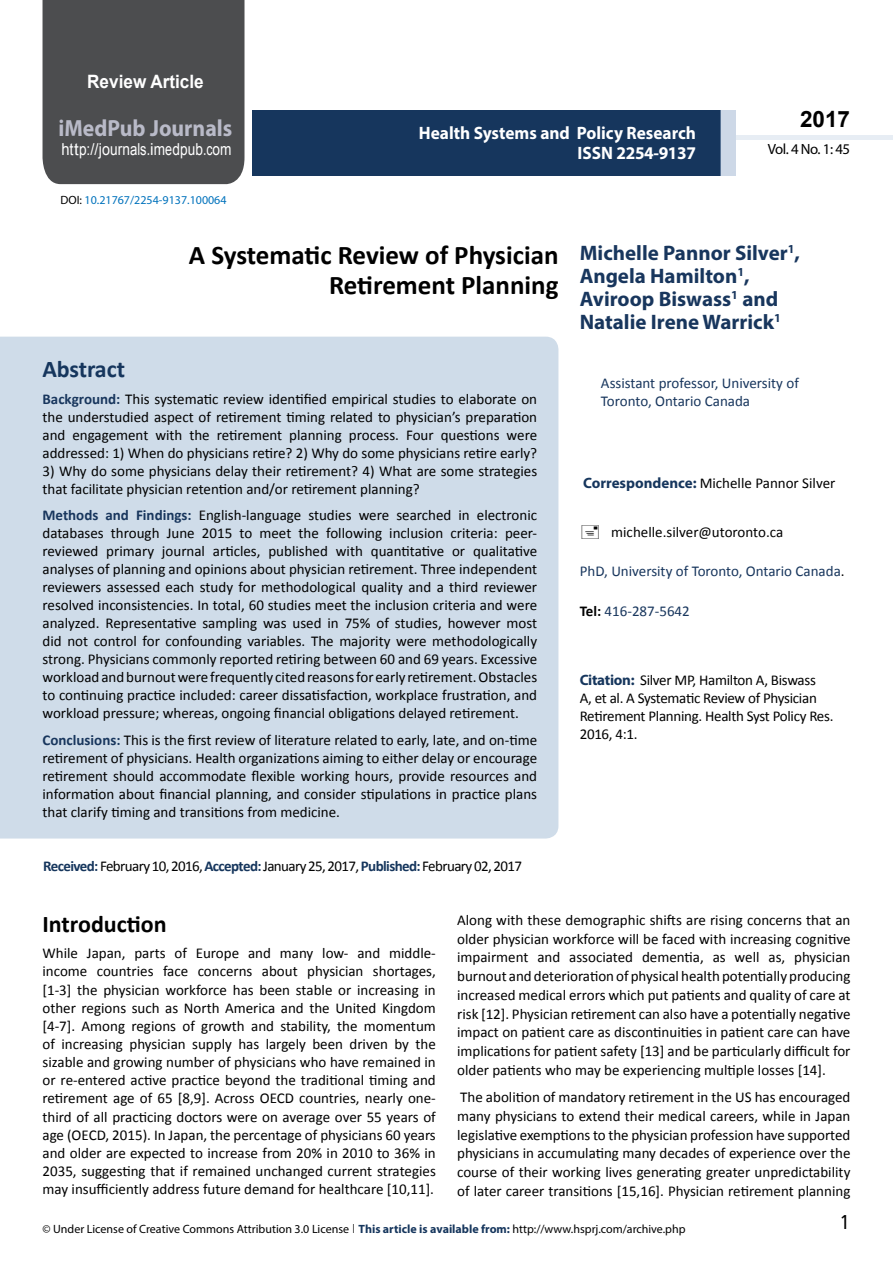
<style>
.page{position:relative;width:893px;height:1263px;background:#fff}
.page>*{position:absolute;margin:0;border:0;box-sizing:border-box;transform-origin:0 0}
.t1{font:700 27px/29.7px "Calibri";color:#000;text-align:right}
.t2{font:25.5px "Tunga";color:#000}
.t3{font:700 24px "Calibri";color:#000}
.t4{font:700 24px "Calibri";letter-spacing:-.005em;color:#16365d}
.t5{font:700 23.4px "Myriad Pro";color:#b9bac8;scale:.93 1}
.t6{font:700 22.5px "Arial";color:#000}
.t7{font:700 21px/23.1px "Myriad Pro";color:#18365d}
.t8{font:700 18.45px "Arial";color:#fff;scale:.93 1}
.t9{font:700 18px/19.8px "Myriad Pro";color:#fff;text-align:right;scale:.96 1}
.t10{font:16.5px "Arial";letter-spacing:.005em;color:#fff;scale:.89 1}
.t11{font:15px/18px "Calibri";color:#000;text-align:justify}
.t12{font:15px/18px "Calibri";letter-spacing:-.02em;color:#000}
.t13{font:15px/18px "Calibri";color:#18365d}
.t14{font:15px "Calibri";letter-spacing:-.04em;color:#000}
.t15{font:14.85px "Myriad Pro";letter-spacing:-.03em;color:#000}
.t16{font:12px "Myriad Pro";color:#000}
.t17{font:12px "Myriad Pro";color:#0072bc}
.s1{font-family:"Calibri"}
.s2{color:#000}
.s3{font-weight:700;color:#18365d}
.s4{font-weight:700;color:#16365d}
.s5{font-family:"Myriad Pro";font-weight:700;color:#16365d}
.s6{font-weight:700;color:#000}
.s7{font-family:"Tunga"}
</style>
<div class="page">
<div style="left:252px;top:110px;width:469px;height:66px;background:#16365d"></div>
<div style="left:720px;top:110px;width:16px;height:66px;background:#cdd8e7"></div>
<div style="left:43px;top:0;width:201px;height:184px;background:#4c4d4f"></div>
<div style="left:736px;top:135px;width:157px;height:5px;background:#e7edf4"></div>
<div style="left:0;top:337px;width:558px;height:501px;background:#cfdce9"></div>
<p class="t8" style="left:87px;top:70px;width:127px">Review Article</p>
<h3 class="t5" style="left:58px;top:113px;width:188px">iMedPub Journals</h3>
<p class="t10" style="left:61px;top:139px;width:193px">http://journals<span class="s1">.</span>imedpub<span class="s1">.</span>com</p>
<p class="t17" style="left:60px;top:192px;width:168px"><span class="s2">DOI:</span> 10.21767/2254-9137.100064</p>
<p class="t9" style="left:419px;top:123px;width:290px">Health Systems and Policy Research<br>ISSN 2254-9137</p>
<h3 class="t6" style="left:800px;top:104px;width:52px">2017</h3>
<p class="t15" style="left:768px;top:140px;width:84px">Vol. 4 No. 1: 45</p>
<h1 class="t1" style="left:189px;top:241px;width:371px">A Systematic Review of Physician<br>Retirement Planning</h1>
<h3 class="t4" style="left:43px;top:354px;width:84px">Abstract</h3>
<p class="t11" style="left:43px;top:390px;width:496px"><span class="s3">Background:</span> This systematic review identified empirical studies to elaborate on the understudied aspect of retirement timing related to physician’s preparation and engagement with the retirement planning process. Four questions were addressed: 1) When do physicians retire? 2) Why do some physicians retire early?</p>
<p class="t11" style="left:43px;top:462px;width:496px">3) Why do some physicians delay their retirement? 4) What are some strategies that facilitate physician retention and/or retirement planning?</p>
<p class="t11" style="left:43px;top:506px;width:496px"><span class="s3">Methods and Findings:</span> English-language studies were searched in electronic databases through June 2015 to meet the following inclusion criteria: peer&shy;reviewed primary journal articles, published with quantitative or qualitative analyses of planning and opinions about physician retirement. Three independent reviewers assessed each study for methodological quality and a third reviewer resolved inconsistencies. In total, 60 studies meet the inclusion criteria and were analyzed. Representative sampling was used in 75% of studies, however most did not control for confounding variables. The majority were methodologically strong. Physicians commonly reported retiring between 60 and 69 years. Excessive workload and burnout were frequently cited reasons for early retirement. Obstacles to continuing practice included: career dissatisfaction, workplace frustration, and workload pressure; whereas, ongoing financial obligations delayed retirement.</p>
<p class="t11" style="left:43px;top:731px;width:496px"><span class="s3">Conclusions:</span> This is the first review of literature related to early, late, and on-time retirement of physicians. Health organizations aiming to either delay or encourage retirement should accommodate flexible working hours, provide resources and information about financial planning, and consider stipulations in practice plans that clarify timing and transitions from medicine.</p>
<p class="t14" style="left:43px;top:856px;width:480px"><span class="s4">Received:</span>February 10, 2016,<span class="s4">Accepted:</span> January 25, 2017, <span class="s4">Published:</span> February 02, 2017</p>
<h3 class="t7" style="left:580px;top:241px;width:222px">Michelle Pannor Silver<sup>1</sup>,<br>Angela Hamilton<sup>1</sup>,<br>Aviroop Biswass<sup>1</sup> and<br>Natalie Irene Warrick<sup>1</sup></h3>
<p class="t13" style="left:601px;top:374px;width:199px">Assistant professor, University of<br>Toronto, Ontario Canada</p>
<p class="t11" style="left:583px;top:474px;width:254px"><span class="s5">Correspondence:</span> Michelle Pannor Silver</p>
<p class="t11" style="left:611px;top:523px;width:174px">michelle.silver@utoronto.ca</p>
<p class="t13" style="left:580px;top:562px;width:266px">PhD, University of Toronto, Ontario Canada<span class="s2">.</span></p>
<p class="t13" style="left:580px;top:601px;width:112px"><span class="s6">Tel:</span> 416-287-5642</p>
<p class="t12" style="left:580px;top:671px;width:255px"><span class="s5">Citation:</span> Silver MP, Hamilton A, Biswass<br>A, et al. A Systematic Review of Physician Retirement Planning. Health Syst Policy Res.<br>2016, 4:1.</p>
<h3 class="t3" style="left:43px;top:908px;width:126px">Introduction</h3>
<p class="t11" style="left:43px;top:944px;width:395px">While Japan, parts of Europe and many low- and middle&shy;income countries face concerns about physician shortages, [1-3] the physician workforce has been stable or increasing in other regions such as North America and the United Kingdom [4-7]. Among regions of growth and stability, the momentum of increasing physician supply has largely been driven by the sizable and growing number of physicians who have remained in or re-entered active practice beyond the traditional timing and retirement age of 65 [8,9]. Across OECD countries, nearly one&shy;third of all practicing doctors were on average over 55 years of age (OECD, 2015). In Japan, the percentage of physicians 60 years and older are expected to increase from 20% in 2010 to 36% in 2035, suggesting that if remained unchanged current strategies may insufficiently address future demand for healthcare [10,11].</p>
<p class="t11" style="left:457px;top:910px;width:395px;line-height:18.8px">Along with these demographic shifts are rising concerns that an older physician workforce will be faced with increasing cognitive impairment and associated dementia, as well as, physician burnout and deterioration of physical health potentially producing increased medical errors which put patients and quality of care at risk [12]. Physician retirement can also have a potentially negative impact on patient care as discontinuities in patient care can have implications for patient safety [13] and be particularly difficult for older patients who may be experiencing multiple losses [14].</p>
<p class="t11" style="left:457px;top:1088px;width:395px;line-height:18.8px">The abolition of mandatory retirement in the US has encouraged many physicians to extend their medical careers, while in Japan legislative exemptions to the physician profession have supported physicians in accumulating many decades of experience over the course of their working lives generating greater unpredictability of later career transitions [15,16]. Physician retirement planning</p>
<p class="t16" style="left:43px;top:1222px;width:645px">© Under License of Creative Commons Attribution 3.0 License <span class="s7">|</span> <span class="s4">This article is available from:</span> http://www.hsprj.com/archive.php</p>
<h2 class="t2" style="left:841px;top:1205px;width:9px">1</h2>
</div>
